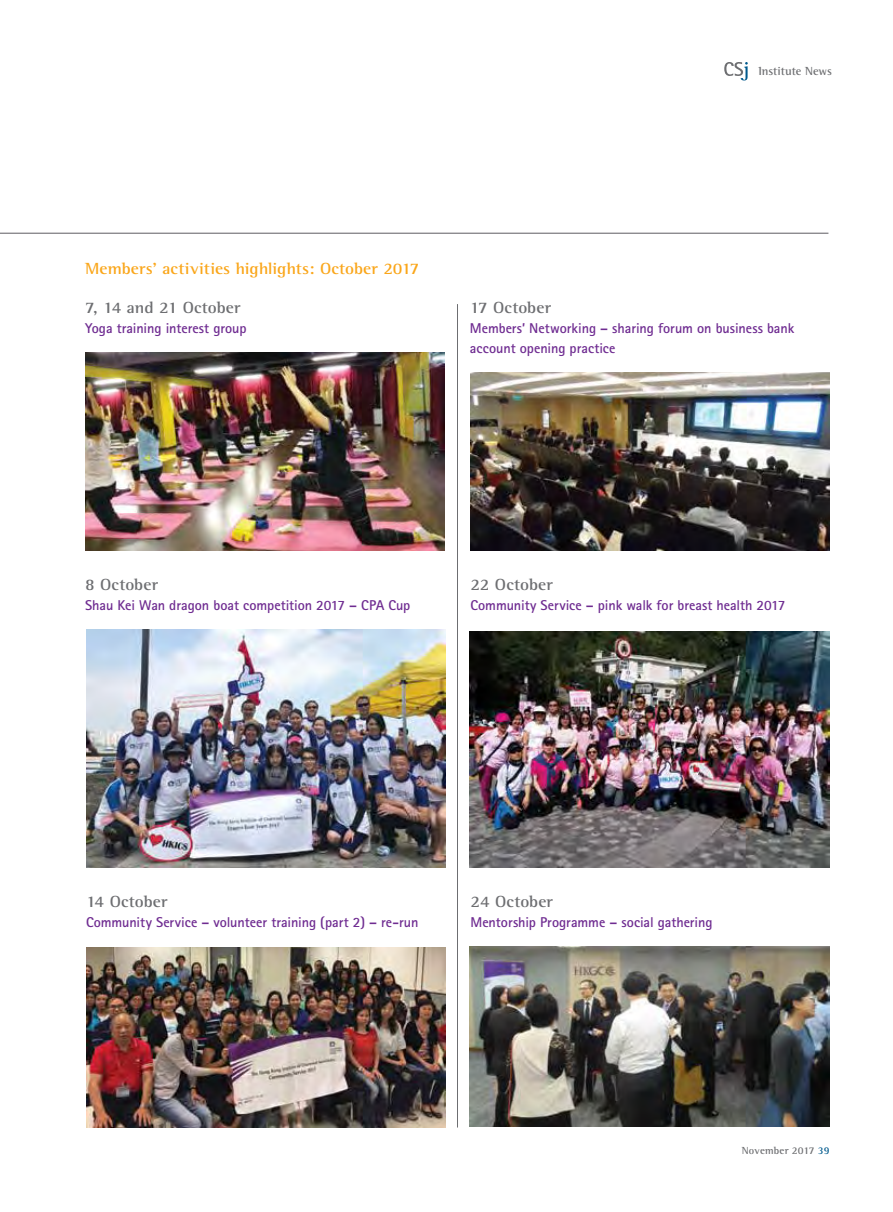
<style>
.page{position:relative;width:893px;height:1212px;background:#fff}
.page>*{position:absolute;margin:0;border:0;box-sizing:border-box;transform-origin:0 0}
.t1{font:700 16.5px "Rotis Semi Serif";letter-spacing:.005em;color:#6d6e71;scale:1.05 1}
.t2{font:700 16.5px "Rotis Semi Serif";letter-spacing:.005em;color:#faa61a;scale:1.05 1}
.t3{font:700 14.25px/19.8px "Rotis Sans Serif";letter-spacing:-.005em;color:#6f2c91}
.t4{font:700 12px "Rotis Semi Serif";color:#6d6e71}
.t5{font:700 10.5px "Rotis Semi Serif";letter-spacing:.01em;color:#6d6e71}
.s1{color:#005a8d}
</style>
<div class="page">
<svg style="left:724px;top:62px;width:24px;height:18px"></svg>
<img style="left:86px;top:947px;width:359px;height:180px">
<img style="left:470px;top:631px;width:359px;height:236px">
<img style="left:470px;top:372px;width:360px;height:179px">
<img style="left:470px;top:947px;width:359px;height:180px">
<img style="left:86px;top:630px;width:359px;height:237px">
<img style="left:85px;top:353px;width:359px;height:198px">
<hr style="left:457px;top:304px;width:1px;height:823px;background:#6d6e71">
<hr style="left:0;top:233px;width:828px;height:1px;background:#807f83">
<p class="t4" style="left:758px;top:64px;width:75px">Institute News</p>
<p class="t2" style="left:85px;top:258px;width:320px">Members’ activities highlights: October 2017</p>
<p class="t1" style="left:85px;top:298px;width:150px">7, 14 and 21 October</p>
<p class="t3" style="left:85px;top:318px;width:163px">Yoga training interest group</p>
<p class="t1" style="left:470px;top:298px;width:79px">17 October</p>
<p class="t3" style="left:470px;top:318px;width:326px">Members’ Networking – sharing forum on business bank account opening practice</p>
<p class="t1" style="left:85px;top:575px;width:71px">8 October</p>
<p class="t3" style="left:85px;top:595px;width:327px">Shau Kei Wan dragon boat competition 2017 – CPA Cup</p>
<p class="t1" style="left:470px;top:575px;width:80px">22 October</p>
<p class="t3" style="left:470px;top:595px;width:316px">Community Service – pink walk for breast health 2017</p>
<p class="t1" style="left:86px;top:892px;width:79px">14 October</p>
<p class="t3" style="left:86px;top:912px;width:334px">Community Service – volunteer training (part 2) – re-run</p>
<p class="t1" style="left:470px;top:892px;width:80px">24 October</p>
<p class="t3" style="left:470px;top:912px;width:244px">Mentorship Programme – social gathering</p>
<p class="t5" style="left:742px;top:1144px;width:89px">November 2017 <span class="s1">39</span></p>
</div>
